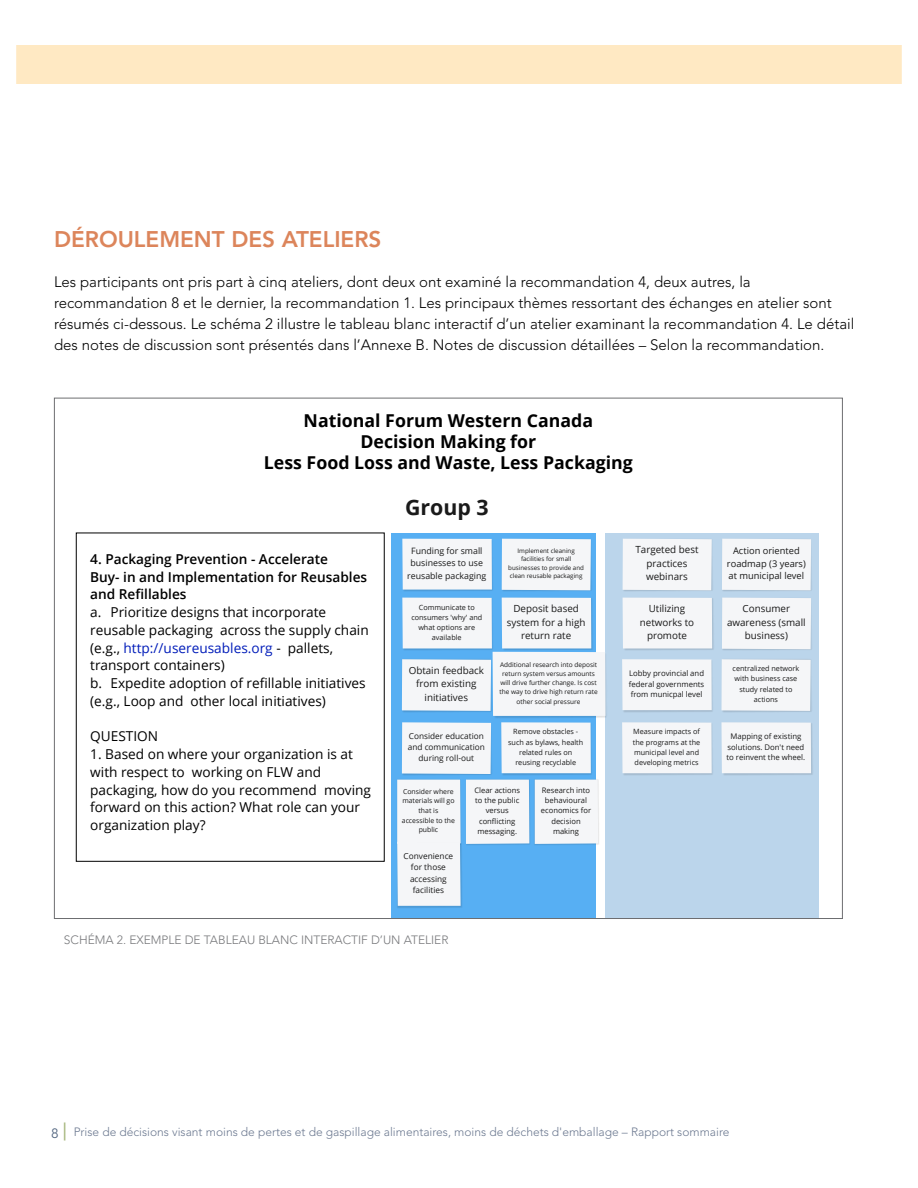
<style>
.page{position:relative;width:918px;height:1188px;background:#fff}
.page>*{position:absolute;margin:0;border:0;box-sizing:border-box;transform-origin:0 0}
.t1{font:800 22.5px "Avenir LT Std";color:#dc855b}
.t2{font:700 21.3px "Open Sans";color:#1a1a1a}
.t3{font:700 17.7px/21.3px "Open Sans";color:#000;text-align:center}
.t4{font:300 15px/21px "Avenir LT Std";color:#000}
.t5{font:13.65px/17.7px "Open Sans";color:#000}
.t6{font:600 13.65px/17.7px "Open Sans";color:#000}
.t7{font:300 12px "Avenir LT Std";color:#6d7a91}
.t8{font:300 12px "Avenir LT Std";color:#77787b}
.t9{font:9.75px/13.5px "Open Sans";color:#1a1a1a;text-align:center}
.t10{font:9.3px/12.6px "Open Sans";color:#1a1a1a;text-align:center}
.t11{font:8.85px/12.1px "Open Sans";color:#1a1a1a;text-align:center}
.t12{font:8.25px/11.4px "Open Sans";color:#1a1a1a;text-align:center}
.t13{font:7.8px/10.6px "Open Sans";color:#1a1a1a;text-align:justify}
.t14{font:7.65px/10.4px "Open Sans";color:#1a1a1a;text-align:center}
.t15{font:7.2px/10.1px "Open Sans";color:#1a1a1a;text-align:center}
.t16{font:6.9px/9.6px "Open Sans";color:#1a1a1a;text-align:center}
.t17{font:6.45px/9.1px "Open Sans";color:#1a1a1a;text-align:center}
.t18{font:6.15px/8.6px "Open Sans";color:#1a1a1a;text-align:center}
.s1{color:#001cb9}
.s2{font-weight:400;font-size:13.5px;color:#536680}
.s3{font-weight:500;font-size:18px;color:#a9b981}
</style>
<div class="page">
<div style="left:606px;top:533px;width:213px;height:386px;background:#bbd5eb"></div>
<img style="left:622px;top:538px;width:91px;height:53px">
<div style="left:623px;top:539px;width:89px;height:51px;background:#f5f6f8"></div>
<img style="left:722px;top:538px;width:90px;height:53px">
<div style="left:722px;top:539px;width:89px;height:51px;background:#f5f6f8"></div>
<img style="left:623px;top:598px;width:91px;height:52px">
<div style="left:623px;top:598px;width:89px;height:50px;background:#f5f6f8"></div>
<img style="left:722px;top:597px;width:90px;height:53px">
<div style="left:722px;top:598px;width:89px;height:51px;background:#f5f6f8"></div>
<div style="left:622px;top:659px;width:90px;height:51px;background:#f5f6f8"></div>
<img style="left:722px;top:686px;width:90px;height:26px">
<div style="left:721px;top:659px;width:90px;height:52px;background:#f5f6f8"></div>
<div style="left:622px;top:722px;width:90px;height:51px;background:#f5f6f8"></div>
<img style="left:722px;top:723px;width:91px;height:52px">
<div style="left:721px;top:722px;width:90px;height:51px;background:#f5f6f8"></div>
<div style="left:392px;top:533px;width:204px;height:386px;background:#57aff3"></div>
<img style="left:403px;top:565px;width:90px;height:26px">
<div style="left:402px;top:539px;width:90px;height:51px;background:#f5f6f8"></div>
<img style="left:502px;top:538px;width:90px;height:53px">
<div style="left:502px;top:539px;width:89px;height:51px;background:#f5f6f8"></div>
<img style="left:403px;top:623px;width:90px;height:27px">
<div style="left:402px;top:598px;width:90px;height:50px;background:#f5f6f8"></div>
<img style="left:502px;top:598px;width:91px;height:52px">
<div style="left:502px;top:598px;width:89px;height:50px;background:#f5f6f8"></div>
<img style="left:402px;top:659px;width:91px;height:53px">
<div style="left:402px;top:659px;width:89px;height:52px;background:#f5f6f8"></div>
<img style="left:495px;top:652px;width:112px;height:66px">
<div style="left:493px;top:652px;width:112px;height:64px;background:#f5f6f8"></div>
<img style="left:402px;top:750px;width:90px;height:25px">
<div style="left:402px;top:722px;width:89px;height:52px;background:#f5f6f8"></div>
<img style="left:502px;top:748px;width:90px;height:27px">
<div style="left:501px;top:722px;width:90px;height:51px;background:#f5f6f8"></div>
<img style="left:397px;top:779px;width:63px;height:1px">
<div style="left:397px;top:780px;width:64px;height:64px;background:#f5f6f8"></div>
<div style="left:397px;top:842px;width:64px;height:64px;background:#f5f6f8"></div>
<img style="left:466px;top:779px;width:64px;height:66px">
<div style="left:466px;top:780px;width:63px;height:64px;background:#f5f6f8"></div>
<img style="left:534px;top:779px;width:65px;height:66px">
<div style="left:535px;top:780px;width:63px;height:64px;background:#f5f6f8"></div>
<div style="left:76px;top:533px;width:309px;height:329px;border:1px solid #000"></div>
<div style="left:0;top:45px;width:918px;height:39px;background:#ffe9c3"></div>
<h1 class="t1" style="left:54px;top:225px;width:329px">DÉROULEMENT DES ATELIERS</h1>
<p class="t4" style="left:54px;top:271px;width:802px">Les participants ont pris part à cinq ateliers, dont deux ont examiné la recommandation 4, deux autres, la recommandation 8 et le dernier, la recommandation 1. Les principaux thèmes ressortant des échanges en atelier sont résumés ci-dessous. Le schéma 2 illustre le tableau blanc interactif d’un atelier examinant la recommandation 4. Le détail des notes de discussion sont présentés dans l’Annexe B. Notes de discussion détaillées – Selon la recommandation.</p>
<p class="t3" style="left:264px;top:409px;width:370px">National Forum Western Canada<br>Decision Making for<br>Less Food Loss and Waste, Less Packaging</p>
<p class="t6" style="left:90px;top:550px;width:278px">4. Packaging Prevention - Accelerate<br>Buy- in and Implementation for Reusables and Refillables</p>
<p class="t5" style="left:90px;top:603px;width:280px">a. Prioritize designs that incorporate reusable packaging across the supply chain (e.g., <span class="s1">http://usereusables.org</span> - pallets, transport containers)<br>b. Expedite adoption of refillable initiatives (e.g., Loop and other local initiatives)</p>
<p class="t5" style="left:90px;top:727px;width:69px">QUESTION</p>
<p class="t5" style="left:90px;top:745px;width:282px">1. Based on where your organization is at with respect to working on FLW and packaging, how do you recommend moving forward on this action? What role can your organization play?</p>
<h2 class="t2" style="left:405px;top:492px;width:85px">Group 3</h2>
<p class="t11" style="left:407px;top:545px;width:81px">Funding for small businesses to use reusable packaging</p>
<p class="t18" style="left:508px;top:546px;width:77px">Implement cleaning facilities for small businesses to provide and clean reusable packaging</p>
<p class="t15" style="left:411px;top:602px;width:72px">Communicate to consumers 'why' and what options are available</p>
<p class="t9" style="left:507px;top:602px;width:80px">Deposit based system for a high return rate</p>
<p class="t9" style="left:409px;top:663px;width:77px">Obtain feedback from existing initiatives</p>
<p class="t17" style="left:499px;top:660px;width:100px">Additional research into deposit return system versus amounts will drive further change. Is cost the way to drive high return rate other social pressure</p>
<p class="t12" style="left:408px;top:730px;width:79px">Consider education and communication during roll-out</p>
<p class="t15" style="left:508px;top:727px;width:77px">Remove obstacles - such as bylaws, health related rules on reusing recyclable</p>
<p class="t16" style="left:402px;top:786px;width:55px">Consider where materials will go that is accessible to the public</p>
<p class="t12" style="left:404px;top:850px;width:51px">Convenience for those accessing facilities</p>
<p class="t14" style="left:474px;top:785px;width:47px">Clear actions to the public versus conflicting messaging.</p>
<p class="t14" style="left:541px;top:785px;width:52px">Research into behavioural economics for decision making</p>
<p class="t8" style="left:64px;top:933px;width:386px">SCHÉMA 2. EXEMPLE DE TABLEAU BLANC INTERACTIF D’UN ATELIER</p>
<p class="t9" style="left:636px;top:543px;width:65px">Targeted best practices webinars</p>
<p class="t10" style="left:727px;top:544px;width:80px">Action oriented roadmap (3 years) at municipal level</p>
<p class="t9" style="left:640px;top:602px;width:56px">Utilizing networks to promote</p>
<p class="t9" style="left:727px;top:602px;width:80px">Consumer awareness (small business)</p>
<p class="t13" style="left:629px;top:668px;width:77px">Lobby provincial and federal governments from municpal level</p>
<p class="t15" style="left:733px;top:664px;width:68px">centralized network with business case study related to actions</p>
<p class="t15" style="left:633px;top:727px;width:69px;text-align:left">Measure impacts of the programs at the municipal level and developing metrics</p>
<p class="t13" style="left:727px;top:731px;width:80px;text-align:center">Mapping of existing solutions. Don't need to reinvent the wheel.</p>
<p class="t7" style="left:51px;top:1125px;width:680px"><span class="s2">8</span> <span class="s3">|</span> Prise de décisions visant moins de pertes et de gaspillage alimentaires, moins de déchets d'emballage – Rapport sommaire</p>
</div>
